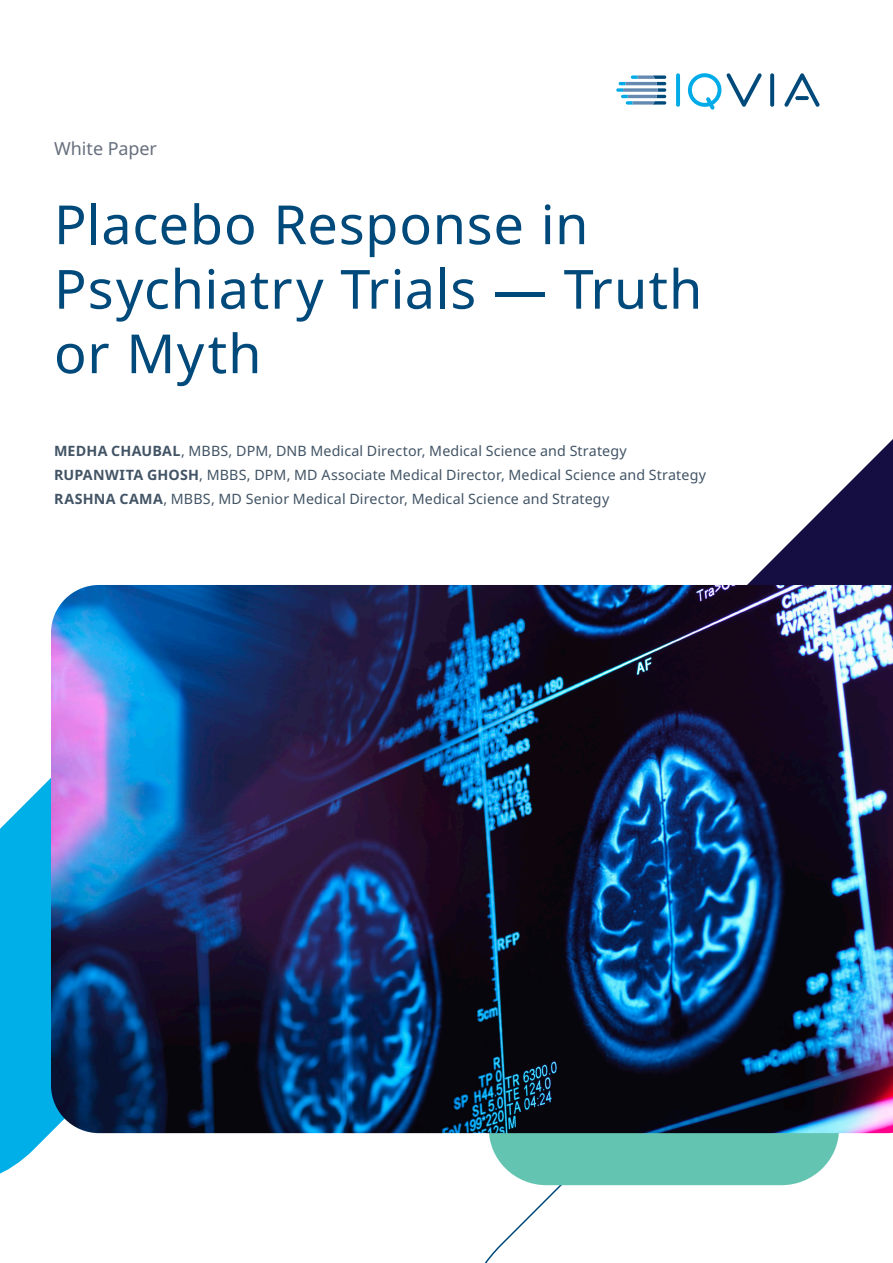
<style>
.page{position:relative;width:893px;height:1263px;background:#fff}
.page>*{position:absolute;margin:0;border:0;box-sizing:border-box;transform-origin:0 0}
.Title_1-2_lines_dark_blue{font:54px/64.5px "Noto Sans";letter-spacing:.015em;color:#00497b}
.Descriptor_label{font:18px "Noto Sans";letter-spacing:-.005em;color:#676f7e}
.Body_copy_-_No_space{font:14.25px/24px "Noto Sans";letter-spacing:.01em;color:#425465}
.s1{font-weight:700}
</style>
<div class="page">
<svg style="left:747px;top:439px;width:146px;height:146px"></svg>
<svg style="left:489px;top:1133px;width:350px;height:52px"></svg>
<svg style="left:0;top:778px;width:364px;height:396px;fill:#00aee8"></svg>
<img style="left:51px;top:585px;width:842px;height:548px">
<svg style="left:676px;top:73px;width:4px;height:34px"></svg>
<svg style="left:770px;top:73px;width:4px;height:34px"></svg>
<svg style="left:687px;top:73px;width:75px;height:37px"></svg>
<svg style="left:784px;top:73px;width:35px;height:34px"></svg>
<svg style="left:616px;top:75px;width:50px;height:30px"></svg>
<p class="Descriptor_label" style="left:54px;top:136px;width:104px">White Paper</p>
<p class="Title_1-2_lines_dark_blue" style="left:54px;top:194px;width:650px">Placebo Response in<br>Psychiatry Trials — Truth or Myth</p>
<p class="Body_copy_-_No_space" style="left:54px;top:439px;width:654px"><span class="s1">MEDHA CHAUBAL</span>, MBBS, DPM, DNB Medical Director, Medical Science and Strategy<br><span class="s1">RUPANWITA GHOSH</span>, MBBS, DPM, MD Associate Medical Director, Medical Science and Strategy<br><span class="s1">RASHNA CAMA</span>, MBBS, MD Senior Medical Director, Medical Science and Strategy</p>
</div>
